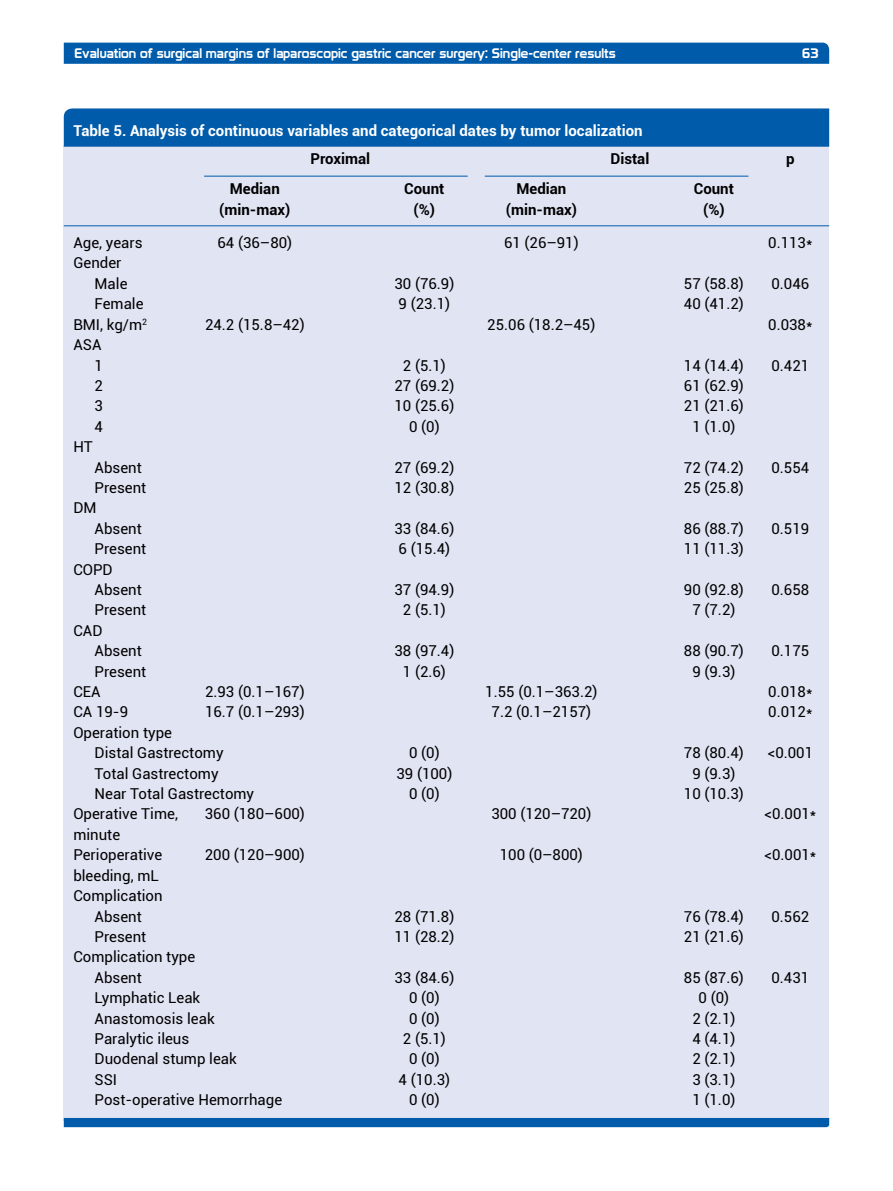
<style>
.page{position:relative;width:893px;height:1191px;background:#fff}
.page>*{position:absolute;margin:0;border:0;box-sizing:border-box;transform-origin:0 0}
.t1{font:15px/20.4px "Roboto";color:#000}
.t2{font:700 15px "Roboto";color:#fff}
.t3{font:700 15px "Roboto";color:#000}
.t4{font:13.5px "Prototype";color:#fff}
</style>
<div class="page">
<div style="left:64px;top:43px;width:765px;height:21px;background:#005baa"></div>
<div style="left:64px;top:146px;width:765px;height:974px;background:#e1e4f3"></div>
<div style="left:64px;top:108px;width:765px;height:39px;background:#005baa"></div>
<div style="left:64px;top:1118px;width:765px;height:9px;background:#005baa"></div>
<hr style="left:64px;top:225px;width:765px;height:1px;background:#005baa">
<hr style="left:204px;top:176px;width:264px;height:1px;background:#005baa">
<hr style="left:485px;top:176px;width:263px;height:1px;background:#005baa">
<p class="t4" style="left:74px;top:45px;width:543px">Evaluation of surgical margins of laparoscopic gastric cancer surgery: Single-center results</p>
<p class="t4" style="left:802px;top:45px;width:18px">63</p>
<p class="t2" style="left:73px;top:120px;width:571px">Table 5. Analysis of continuous variables and categorical dates by tumor localization</p>
<p class="t3" style="left:310px;top:148px;width:61px">Proximal</p>
<p class="t3" style="left:610px;top:148px;width:40px">Distal</p>
<p class="t3" style="left:786px;top:148px;width:10px">p</p>
<p class="t3" style="left:230px;top:178px;width:51px">Median</p>
<p class="t3" style="left:404px;top:178px;width:42px">Count</p>
<p class="t3" style="left:516px;top:178px;width:51px">Median</p>
<p class="t3" style="left:694px;top:178px;width:42px">Count</p>
<p class="t3" style="left:219px;top:199px;width:73px">(min-max)</p>
<p class="t3" style="left:414px;top:199px;width:23px">(%)</p>
<p class="t3" style="left:506px;top:199px;width:73px">(min-max)</p>
<p class="t3" style="left:703px;top:199px;width:23px">(%)</p>
<p class="t1" style="left:73px;top:232px;width:71px">Age, years</p>
<p class="t1" style="left:217px;top:232px;width:76px">64 (36–80)</p>
<p class="t1" style="left:504px;top:232px;width:76px">61 (26–91)</p>
<p class="t1" style="left:768px;top:232px;width:46px">0.113*</p>
<p class="t1" style="left:95px;top:252px;width:34px;text-indent:-21px">Gender<br>Male</p>
<p class="t1" style="left:394px;top:273px;width:61px">30 (76.9)</p>
<p class="t1" style="left:684px;top:273px;width:61px">57 (58.8)</p>
<p class="t1" style="left:771px;top:273px;width:39px">0.046</p>
<p class="t1" style="left:95px;top:293px;width:50px">Female</p>
<p class="t1" style="left:399px;top:293px;width:53px">9 (23.1)</p>
<p class="t1" style="left:684px;top:293px;width:61px">40 (41.2)</p>
<p class="t1" style="left:73px;top:313px;width:75px">BMI, kg/m<sup>2</sup></p>
<p class="t1" style="left:205px;top:313px;width:101px">24.2 (15.8–42)</p>
<p class="t1" style="left:487px;top:313px;width:110px">25.06 (18.2–45)</p>
<p class="t1" style="left:768px;top:313px;width:46px">0.038*</p>
<p class="t1" style="left:73px;top:334px;width:31px;text-align:right">ASA<br>1</p>
<p class="t1" style="left:403px;top:354px;width:45px">2 (5.1)</p>
<p class="t1" style="left:684px;top:354px;width:61px">14 (14.4)</p>
<p class="t1" style="left:771px;top:354px;width:39px">0.421</p>
<p class="t1" style="left:95px;top:375px;width:10px">2</p>
<p class="t1" style="left:394px;top:375px;width:61px">27 (69.2)</p>
<p class="t1" style="left:684px;top:375px;width:61px">61 (62.9)</p>
<p class="t1" style="left:95px;top:395px;width:10px">3</p>
<p class="t1" style="left:394px;top:395px;width:61px">10 (25.6)</p>
<p class="t1" style="left:684px;top:395px;width:61px">21 (21.6)</p>
<p class="t1" style="left:95px;top:415px;width:10px">4</p>
<p class="t1" style="left:409px;top:415px;width:32px">0 (0)</p>
<p class="t1" style="left:692px;top:415px;width:45px">1 (1.0)</p>
<p class="t1" style="left:73px;top:436px;width:21px">HT</p>
<p class="t1" style="left:95px;top:456px;width:49px">Absent</p>
<p class="t1" style="left:394px;top:456px;width:61px">27 (69.2)</p>
<p class="t1" style="left:684px;top:456px;width:61px">72 (74.2)</p>
<p class="t1" style="left:771px;top:456px;width:39px">0.554</p>
<p class="t1" style="left:95px;top:477px;width:53px">Present</p>
<p class="t1" style="left:394px;top:477px;width:61px">12 (30.8)</p>
<p class="t1" style="left:684px;top:477px;width:61px">25 (25.8)</p>
<p class="t1" style="left:95px;top:497px;width:49px;text-indent:-21px">DM<br>Absent</p>
<p class="t1" style="left:394px;top:517px;width:61px">33 (84.6)</p>
<p class="t1" style="left:684px;top:517px;width:61px">86 (88.7)</p>
<p class="t1" style="left:771px;top:517px;width:39px">0.519</p>
<p class="t1" style="left:95px;top:538px;width:53px">Present</p>
<p class="t1" style="left:399px;top:538px;width:53px">6 (15.4)</p>
<p class="t1" style="left:684px;top:538px;width:61px">11 (11.3)</p>
<p class="t1" style="left:95px;top:558px;width:49px;text-indent:-21px">COPD<br>Absent</p>
<p class="t1" style="left:394px;top:579px;width:61px">37 (94.9)</p>
<p class="t1" style="left:684px;top:579px;width:61px">90 (92.8)</p>
<p class="t1" style="left:771px;top:579px;width:39px">0.658</p>
<p class="t1" style="left:95px;top:599px;width:53px">Present</p>
<p class="t1" style="left:403px;top:599px;width:45px">2 (5.1)</p>
<p class="t1" style="left:692px;top:599px;width:45px">7 (7.2)</p>
<p class="t1" style="left:95px;top:619px;width:49px;text-indent:-21px">CAD<br>Absent</p>
<p class="t1" style="left:394px;top:640px;width:61px">38 (97.4)</p>
<p class="t1" style="left:684px;top:640px;width:61px">88 (90.7)</p>
<p class="t1" style="left:771px;top:640px;width:39px">0.175</p>
<p class="t1" style="left:95px;top:660px;width:53px">Present</p>
<p class="t1" style="left:403px;top:660px;width:45px">1 (2.6)</p>
<p class="t1" style="left:692px;top:660px;width:45px">9 (9.3)</p>
<p class="t1" style="left:73px;top:681px;width:29px">CEA</p>
<p class="t1" style="left:205px;top:681px;width:101px">2.93 (0.1–167)</p>
<p class="t1" style="left:485px;top:681px;width:114px">1.55 (0.1–363.2)</p>
<p class="t1" style="left:768px;top:681px;width:46px">0.018*</p>
<p class="t1" style="left:73px;top:701px;width:56px">CA 19-9</p>
<p class="t1" style="left:205px;top:701px;width:101px">16.7 (0.1–293)</p>
<p class="t1" style="left:492px;top:701px;width:101px">7.2 (0.1–2157)</p>
<p class="t1" style="left:768px;top:701px;width:46px">0.012*</p>
<p class="t1" style="left:95px;top:721px;width:130px;text-indent:-21px">Operation type<br>Distal Gastrectomy</p>
<p class="t1" style="left:409px;top:742px;width:32px">0 (0)</p>
<p class="t1" style="left:684px;top:742px;width:61px">78 (80.4)</p>
<p class="t1" style="left:768px;top:742px;width:47px">&lt;0.001</p>
<p class="t1" style="left:95px;top:762px;width:125px">Total Gastrectomy</p>
<p class="t1" style="left:396px;top:762px;width:57px">39 (100)</p>
<p class="t1" style="left:692px;top:762px;width:45px">9 (9.3)</p>
<p class="t1" style="left:95px;top:783px;width:161px">Near Total Gastrectomy</p>
<p class="t1" style="left:409px;top:783px;width:32px">0 (0)</p>
<p class="t1" style="left:684px;top:783px;width:61px">10 (10.3)</p>
<p class="t1" style="left:73px;top:803px;width:106px">Operative Time,</p>
<p class="t1" style="left:205px;top:803px;width:102px">360 (180–600)</p>
<p class="t1" style="left:491px;top:803px;width:102px">300 (120–720)</p>
<p class="t1" style="left:764px;top:803px;width:53px">&lt;0.001*</p>
<p class="t1" style="left:73px;top:823px;width:90px">minute<br>Perioperative</p>
<p class="t1" style="left:205px;top:844px;width:102px">200 (120–900)</p>
<p class="t1" style="left:500px;top:844px;width:85px">100 (0–800)</p>
<p class="t1" style="left:764px;top:844px;width:53px">&lt;0.001*</p>
<p class="t1" style="left:73px;top:864px;width:91px;text-align:center">bleeding, mL<br>Complication<br>Absent</p>
<p class="t1" style="left:394px;top:905px;width:61px">28 (71.8)</p>
<p class="t1" style="left:684px;top:905px;width:61px">76 (78.4)</p>
<p class="t1" style="left:771px;top:905px;width:39px">0.562</p>
<p class="t1" style="left:95px;top:925px;width:53px">Present</p>
<p class="t1" style="left:394px;top:925px;width:61px">11 (28.2)</p>
<p class="t1" style="left:684px;top:925px;width:61px">21 (21.6)</p>
<p class="t1" style="left:95px;top:946px;width:102px;text-indent:-21px">Complication type<br>Absent</p>
<p class="t1" style="left:394px;top:966px;width:61px">33 (84.6)</p>
<p class="t1" style="left:684px;top:966px;width:61px">85 (87.6)</p>
<p class="t1" style="left:771px;top:966px;width:39px">0.431</p>
<p class="t1" style="left:95px;top:987px;width:107px">Lymphatic Leak</p>
<p class="t1" style="left:409px;top:987px;width:32px">0 (0)</p>
<p class="t1" style="left:699px;top:987px;width:32px">0 (0)</p>
<p class="t1" style="left:95px;top:1007px;width:122px">Anastomosis leak</p>
<p class="t1" style="left:409px;top:1007px;width:32px">0 (0)</p>
<p class="t1" style="left:692px;top:1007px;width:45px">2 (2.1)</p>
<p class="t1" style="left:95px;top:1027px;width:96px">Paralytic ileus</p>
<p class="t1" style="left:403px;top:1027px;width:45px">2 (5.1)</p>
<p class="t1" style="left:692px;top:1027px;width:45px">4 (4.1)</p>
<p class="t1" style="left:95px;top:1048px;width:144px">Duodenal stump leak</p>
<p class="t1" style="left:409px;top:1048px;width:32px">0 (0)</p>
<p class="t1" style="left:692px;top:1048px;width:45px">2 (2.1)</p>
<p class="t1" style="left:95px;top:1068px;width:24px">SSI</p>
<p class="t1" style="left:399px;top:1068px;width:53px">4 (10.3)</p>
<p class="t1" style="left:692px;top:1068px;width:45px">3 (3.1)</p>
<p class="t1" style="left:95px;top:1089px;width:189px">Post-operative Hemorrhage</p>
<p class="t1" style="left:409px;top:1089px;width:32px">0 (0)</p>
<p class="t1" style="left:692px;top:1089px;width:45px">1 (1.0)</p>
</div>
